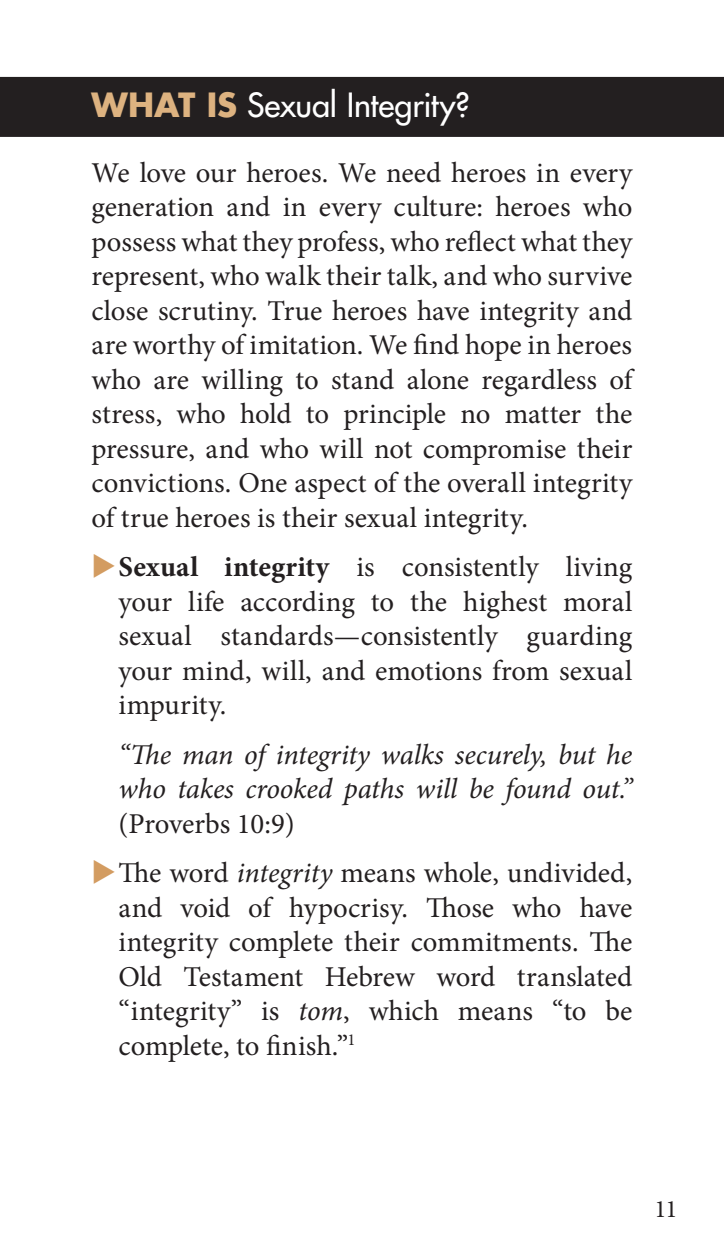
<style>
.page{position:relative;width:724px;height:1260px;background:#fff}
.page>*{position:absolute;margin:0;border:0;box-sizing:border-box;transform-origin:0 0}
.t1{font:32.5px "Futura";letter-spacing:-.01em;color:#fff}
.t2{font:28.75px/34.5px "Minion Pro";color:#231f20;text-align:justify}
.t3{font:italic 28.75px/34.5px "Minion Pro";letter-spacing:-.005em;color:#231f20}
.t4{font:25px "Minion Pro";color:#231f20}
.s1{font-weight:700;color:#ddb280}
.s2{font-weight:700}
.s3{font-style:italic}
</style>
<div class="page">
<div style="left:0;top:77px;width:723px;height:60px;background:#231f20"></div>
<p class="t1" style="left:91px;top:84px;width:379px"><span class="s1">What Is</span> Sexual Integrity?</p>
<p class="t2" style="left:91px;top:156px;width:542px">We love our heroes. We need heroes in every generation and in every culture: heroes who possess what they profess, who reflect what they represent, who walk their talk, and who survive close scrutiny. True heroes have integrity and are worthy of imitation. We find hope in heroes who are willing to stand alone regardless of stress, who hold to principle no matter the pressure, and who will not compromise their convictions. One aspect of the overall integrity of true heroes is their sexual integrity.</p>
<p class="t2" style="left:118px;top:550px;width:515px"><span class="s2">Sexual integrity</span> is consistently living your life according to the highest moral sexual standards—consistently guarding your mind, will, and emotions from sexual impurity.</p>
<p class="t3" style="left:118px;top:737px;width:515px">“The man of integrity walks securely, but he who takes crooked paths will be found out.”</p>
<p class="t2" style="left:118px;top:799px;width:515px;line-height:49.5px">(Proverbs 10:9)<br>The word <span class="s3">integrity</span> means whole, undivided,</p>
<p class="t2" style="left:118px;top:891px;width:515px">and void of hypocrisy. Those who have integrity complete their commitments. The Old Testament Hebrew word translated “integrity” is <span class="s3">tom</span>, which means “to be complete, to finish.”<sup>1</sup></p>
<p class="t4" style="left:654px;top:1192px;width:24px">11</p>
</div>
